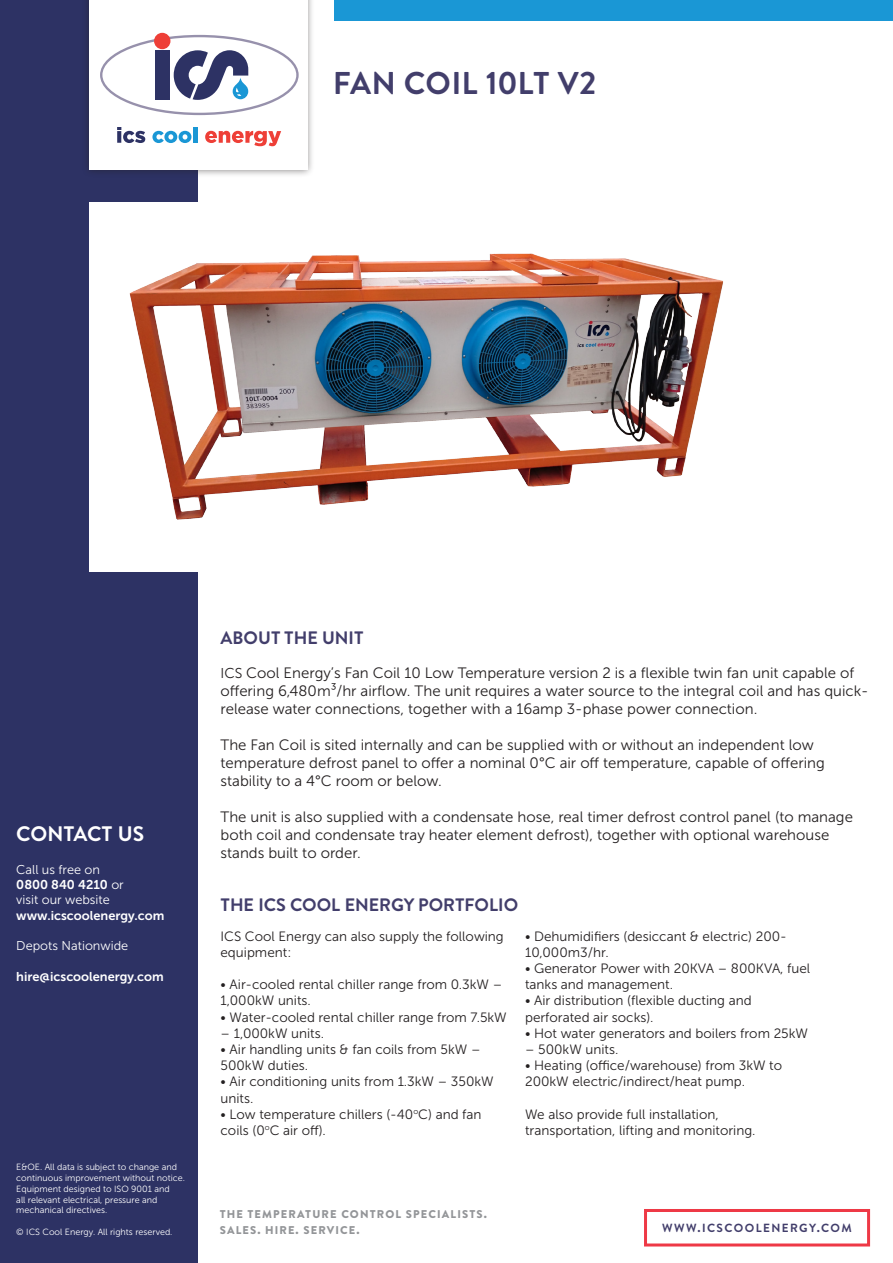
<style>
.page{position:relative;width:893px;height:1263px;background:#fff}
.page>*{position:absolute;margin:0;border:0;box-sizing:border-box;transform-origin:0 0}
.BRANDON_TABLE_TEXT{font:700 31.5px "Brandon Text";letter-spacing:.005em;color:#423e6b}
.t1{font:700 21px "Brandon Text";color:#fff}
.t2{font:700 18px "Brandon Text";color:#423e6b}
.t3{font:15px/18px "Museo Sans 300";color:#231f20}
.t4{font:13.5px/16.2px "Museo Sans 300";color:#231f20}
.t5{font:12.75px "Museo Sans 700";color:#fff}
.t6{font:12.75px "Museo Sans 300";color:#fff}
.t7{font:700 11.85px "Brandon Text";letter-spacing:.12em;color:#423e6b}
.t8{font:900 11.25px/16.5px "Brandon Text";letter-spacing:.1em;color:#939598}
.t9{font:9px/10.8px "Museo Sans 300";color:#fff}
.s1{font-family:"Museo Sans 300"}
.s2{font-size:14.25px}
</style>
<div class="page">
<div style="left:0;top:0;width:198px;height:1263px;background:#2d3264"></div>
<div style="left:81px;top:0;width:234px;height:178px;background:#231f20;opacity:.55"></div>
<div style="left:89px;top:0;width:218px;height:170px;background:#fff"></div>
<div style="left:154px;top:33px;width:16px;height:16px;background:#ee3f37;border-radius:50%"></div>
<svg style="left:100px;top:35px;width:199px;height:80px"></svg>
<svg style="left:117px;top:127px;width:28px;height:16px"></svg>
<svg style="left:152px;top:131px;width:39px;height:12px"></svg>
<hr style="left:193px;top:127px;width:4px;height:16px;background:#1a97d5">
<svg style="left:205px;top:131px;width:76px;height:15px"></svg>
<div style="left:644px;top:1209px;width:226px;height:37px;border:3px solid #ee3946"></div>
<div style="left:335px;top:0;width:558px;height:21px;background:#1a97d5"></div>
<div style="left:89px;top:202px;width:731px;height:370px;background:#fff"></div>
<img style="left:129px;top:253px;width:594px;height:267px">
<p class="BRANDON_TABLE_TEXT" style="left:333px;top:61px;width:265px">FAN COIL 10LT V2</p>
<p class="t1" style="left:16px;top:819px;width:129px">CONTACT US</p>
<p class="t6" style="left:16px;top:863px;width:85px">Call us free on</p>
<p class="t5" style="left:16px;top:878px;width:109px">0800 840 4210 <span class="s1">or</span></p>
<p class="t6" style="left:16px;top:893px;width:95px">visit our website</p>
<p class="t5" style="left:16px;top:908px;width:150px">www.icscoolenergy.com</p>
<p class="t6" style="left:16px;top:939px;width:113px">Depots Nationwide</p>
<p class="t5" style="left:16px;top:969px;width:149px">hire@icscoolenergy.com</p>
<p class="t9" style="left:16px;top:1162px;width:170px">E&amp;OE. All data is subject to change and continuous improvement without notice.<br>Equipment designed to ISO 9001 and<br>all relevant electrical, pressure and mechanical directives.</p>
<p class="t9" style="left:16px;top:1226px;width:158px">© ICS Cool Energy. All rights reserved.</p>
<p class="t2" style="left:221px;top:625px;width:144px">ABOUT THE UNIT</p>
<p class="t3" style="left:221px;top:664px;width:650px"><span class="s2">ICS</span> Cool Energy’s Fan Coil 10 Low Temperature version 2 is a flexible twin fan unit capable of offering 6,480m³/hr airflow. The unit requires a water source to the integral coil and has quick&shy;release water connections, together with a 16amp 3-phase power connection.</p>
<p class="t3" style="left:221px;top:736px;width:606px">The Fan Coil is sited internally and can be supplied with or without an independent low temperature defrost panel to offer a nominal 0°C air off temperature, capable of offering stability to a 4°C room or below.</p>
<p class="t3" style="left:221px;top:808px;width:634px">The unit is also supplied with a condensate hose, real timer defrost control panel (to manage both coil and condensate tray heater element defrost), together with optional warehouse stands built to order.</p>
<p class="t2" style="left:221px;top:892px;width:299px">THE ICS COOL ENERGY PORTFOLIO</p>
<p class="t4" style="left:221px;top:928px;width:285px">ICS Cool Energy can also supply the following equipment:</p>
<p class="t4" style="left:221px;top:976px;width:283px">• Air-cooled rental chiller range from 0.3kW –<br>1,000kW units.</p>
<p class="t4" style="left:221px;top:1009px;width:288px">• Water-cooled rental chiller range from 7.5kW</p>
<p class="t4" style="left:221px;top:1025px;width:105px">– 1,000kW units.</p>
<p class="t4" style="left:221px;top:1041px;width:262px">• Air handling units &amp; fan coils from 5kW –<br>500kW duties.</p>
<p class="t4" style="left:221px;top:1074px;width:275px">• Air conditioning units from 1.3kW – 350kW units.</p>
<p class="t4" style="left:221px;top:1106px;width:263px">• Low temperature chillers (-40<sup>o</sup>C) and fan coils (0<sup>o</sup>C air off).</p>
<p class="t4" style="left:525px;top:928px;width:263px">• Dehumidifiers (desiccant &amp; electric) 200-<br>10,000m3/hr.</p>
<p class="t4" style="left:525px;top:960px;width:287px">• Generator Power with 20KVA – 800KVA, fuel tanks and management.</p>
<p class="t4" style="left:525px;top:993px;width:228px">• Air distribution (flexible ducting and perforated air socks).</p>
<p class="t4" style="left:525px;top:1025px;width:285px">• Hot water generators and boilers from 25kW</p>
<p class="t4" style="left:525px;top:1041px;width:95px">– 500kW units.</p>
<p class="t4" style="left:525px;top:1057px;width:259px">• Heating (office/warehouse) from 3kW to<br>200kW electric/indirect/heat pump.</p>
<p class="t4" style="left:525px;top:1106px;width:232px">We also provide full installation, transportation, lifting and monitoring.</p>
<p class="t8" style="left:220px;top:1205px;width:269px">THE TEMPERATURE CONTROL SPECIALISTS.<br>SALES. HIRE. SERVICE.</p>
<p class="t7" style="left:662px;top:1220px;width:191px">WWW.ICSCOOLENERGY.COM</p>
</div>
